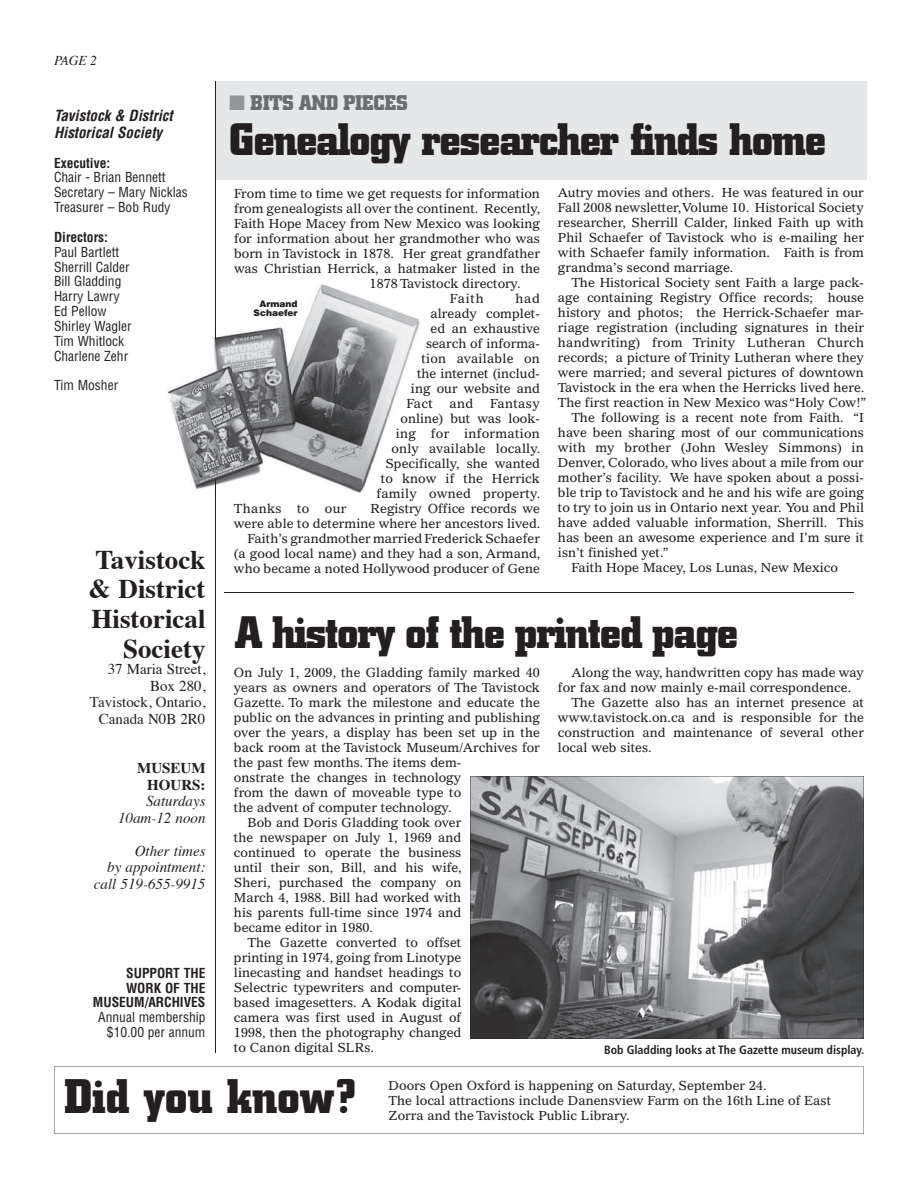
<style>
.page{position:relative;width:918px;height:1188px;background:#fff}
.page>*{position:absolute;margin:0;border:0;box-sizing:border-box;transform-origin:0 0}
.t1{font:700 48px "City";color:#231f20}
.t2{font:700 45px "City";letter-spacing:-.025em;color:#231f20}
.t3{font:700 27px/29.7px "Times";color:#231f20;text-align:right}
.t4{font:700 21px "City";letter-spacing:-.005em;color:#6c6d70}
.t5{font:italic 15px/16.5px "Times";color:#231f20;text-align:right}
.t6{font:15px/16.5px "Times";color:#231f20;text-align:right}
.t7{font:italic 700 condensed 15px/16.5px "Helvetica LT Std";color:#231f20}
.t8{font:700 15px/16.5px "Times";color:#231f20;text-align:right}
.t9{font:condensed 13.5px/14.9px "Helvetica LT Std";color:#231f20}
.t10{font:700 condensed 13.5px/14.9px "Helvetica LT Std";color:#231f20;text-align:right}
.t11{font:italic 13.5px "Times";color:#231f20}
.t12{font:12.75px/15px "Gazette LT Std";color:#231f20}
.t13{font:12.75px "Gazette LT Std";letter-spacing:.025em;color:#231f20}
.t14{font:700 condensed 12px "Frutiger LT Std";color:#231f20}
.t15{font:900 9px/9px "Helvetica LT Std";color:#231f20;text-align:right}
.s1{color:#939598}
</style>
<div class="page">
<svg style="left:54px;top:1066px;width:810px;height:68px"></svg>
<div style="left:63px;top:1076px;width:324px;height:54px;background:#fff"></div>
<div style="left:216px;top:81px;width:650px;height:98px;background:#e6e7e9"></div>
<hr style="left:224px;top:592px;width:630px;height:1px;background:#231f20">
<img style="left:167px;top:283px;width:253px;height:214px">
<svg style="left:470px;top:776px;width:394px;height:263px;background:#858587"></svg>
<hr style="left:216px;top:81px;width:1px;height:257px;background:#231f20">
<hr style="left:216px;top:479px;width:1px;height:574px;background:#231f20">
<p class="t11" style="left:54px;top:49px;width:44px">PAGE 2</p>
<p class="t7" style="left:54px;top:108px;width:120px">Tavistock &amp; District<br>Historical Society</p>
<p class="t10" style="left:54px;top:155px;width:58px">Executive:</p>
<p class="t9" style="left:54px;top:170px;width:135px">Chair - Brian Bennett<br>Secretary – Mary Nicklas<br>Treasurer – Bob Rudy</p>
<p class="t10" style="left:54px;top:229px;width:55px">Directors:</p>
<p class="t9" style="left:54px;top:244px;width:79px">Paul Bartlett<br>Sherrill Calder<br>Bill Gladding<br>Harry Lawry<br>Ed Pellow<br>Shirley Wagler<br>Tim Whitlock<br>Charlene Zehr</p>
<p class="t9" style="left:54px;top:378px;width:66px">Tim Mosher</p>
<h3 class="t3" style="left:89px;top:542px;width:118px">Tavistock &amp; District<br>Historical<br>Society</h3>
<p class="t6" style="left:90px;top:660px;width:117px">37 Maria Street,<br>Box 280,<br>Tavistock, Ontario,<br>Canada N0B 2R0</p>
<p class="t8" style="left:137px;top:758px;width:70px">MUSEUM<br>HOURS:</p>
<p class="t5" style="left:118px;top:792px;width:89px">Saturdays<br>10am-12 noon</p>
<p class="t5" style="left:94px;top:841px;width:113px">Other times<br>by appointment: call 519-655-9915</p>
<p class="t10" style="left:93px;top:965px;width:114px">SUPPORT THE<br>WORK OF THE<br>MUSEUM/ARCHIVES</p>
<p class="t9" style="left:98px;top:1010px;width:109px;text-align:right">Annual membership $10.00 per annum</p>
<h3 class="t4" style="left:229px;top:91px;width:180px"><span class="s1">■</span> BITS AND PIECES</h3>
<h2 class="t2" style="left:229px;top:115px;width:599px">Genealogy researcher finds home</h2>
<p class="t12" style="left:234px;top:186px;width:307px">From time to time we get requests for information</p>
<p class="t12" style="left:234px;top:201px;width:308px">from genealogists all over the continent. Recently,</p>
<p class="t12" style="left:234px;top:216px;width:308px">Faith Hope Macey from New Mexico was looking</p>
<p class="t12" style="left:234px;top:231px;width:307px">for information about her grandmother who was</p>
<p class="t12" style="left:234px;top:246px;width:308px">born in Tavistock in 1878. Her great grandfather</p>
<p class="t12" style="left:234px;top:261px;width:308px">was Christian Herrick, a hatmaker listed in the</p>
<p class="t12" style="left:370px;top:276px;width:152px">1878 Tavistock directory.</p>
<p class="t12" style="left:450px;top:291px;width:35px">Faith</p>
<p class="t12" style="left:515px;top:291px;width:26px">had</p>
<p class="t12" style="left:431px;top:306px;width:111px">already complet-</p>
<p class="t12" style="left:431px;top:321px;width:111px">ed an exhaustive</p>
<p class="t12" style="left:426px;top:336px;width:115px">search of informa-</p>
<p class="t12" style="left:422px;top:351px;width:120px">tion available on</p>
<p class="t12" style="left:417px;top:366px;width:125px">the internet (includ-</p>
<p class="t12" style="left:411px;top:381px;width:131px">ing our website and</p>
<p class="t12" style="left:406px;top:396px;width:28px">Fact</p>
<p class="t12" style="left:450px;top:396px;width:25px">and</p>
<p class="t12" style="left:558px;top:185px;width:308px;text-align:justify">Autry movies and others. He was featured in our Fall 2008 newsletter, Volume 10. Historical Society researcher, Sherrill Calder, linked Faith up with Phil Schaefer of Tavistock who is e-mailing her with Schaefer family information. Faith is from grandma’s second marriage.</p>
<p class="t12" style="left:571px;top:275px;width:294px">The Historical Society sent Faith a large pack-</p>
<p class="t12" style="left:558px;top:290px;width:308px">age containing Registry Office records; house</p>
<p class="t12" style="left:558px;top:305px;width:308px">history and photos; the Herrick-Schaefer mar-</p>
<p class="t12" style="left:558px;top:320px;width:308px">riage registration (including signatures in their</p>
<p class="t12" style="left:558px;top:335px;width:308px">handwriting) from Trinity Lutheran Church</p>
<p class="t12" style="left:558px;top:350px;width:308px">records; a picture of Trinity Lutheran where they</p>
<p class="t12" style="left:558px;top:365px;width:307px">were married; and several pictures of downtown</p>
<p class="t12" style="left:558px;top:380px;width:308px">Tavistock in the era when the Herricks lived here.</p>
<p class="t12" style="left:558px;top:395px;width:310px">The first reaction in New Mexico was “Holy Cow!”</p>
<p class="t12" style="left:571px;top:410px;width:294px">The following is a recent note from Faith. “I</p>
<p class="t12" style="left:558px;top:425px;width:308px">have been sharing most of our communications</p>
<p class="t12" style="left:558px;top:440px;width:307px">with my brother (John Wesley Simmons) in</p>
<p class="t12" style="left:558px;top:455px;width:307px">Denver, Colorado, who lives about a mile from our</p>
<p class="t12" style="left:558px;top:470px;width:307px">mother’s facility. We have spoken about a possi-</p>
<p class="t12" style="left:558px;top:485px;width:307px">ble trip to Tavistock and he and his wife are going</p>
<p class="t12" style="left:558px;top:500px;width:308px">to try to join us in Ontario next year. You and Phil</p>
<p class="t12" style="left:558px;top:515px;width:308px">have added valuable information, Sherrill. This</p>
<p class="t12" style="left:558px;top:530px;width:307px">has been an awesome experience and I’m sure it</p>
<p class="t12" style="left:558px;top:545px;width:112px">isn’t finished yet.”</p>
<p class="t12" style="left:571px;top:560px;width:268px">Faith Hope Macey, Los Lunas, New Mexico</p>
<p class="t15" style="left:254px;top:299px;width:46px">Armand<br>Schaefer</p>
<p class="t12" style="left:376px;top:396px;width:165px;text-align:right">Fantasy<br>online) but was look-<br>ing for information only available locally.<br>Specifically, she wanted to know if the Herrick family owned property.</p>
<p class="t12" style="left:234px;top:500px;width:308px;text-align:right">Registry Office records we<br>were able to determine where her ancestors lived.<br>Faith’s grandmother married Frederick Schaefer (a good local name) and they had a son, Armand, who became a noted Hollywood producer of Gene</p>
<p class="t13" style="left:234px;top:500px;width:114px">Thanks to our</p>
<h2 class="t2" style="left:235px;top:607px;width:505px">A history of the printed page</h2>
<p class="t12" style="left:234px;top:665px;width:307px">On July 1, 2009, the Gladding family marked 40</p>
<p class="t12" style="left:234px;top:680px;width:307px">years as owners and operators of The Tavistock</p>
<p class="t12" style="left:234px;top:695px;width:307px">Gazette. To mark the milestone and educate the</p>
<p class="t12" style="left:234px;top:710px;width:308px">public on the advances in printing and publishing</p>
<p class="t12" style="left:234px;top:725px;width:307px">over the years, a display has been set up in the</p>
<p class="t12" style="left:234px;top:740px;width:307px">back room at the Tavistock Museum/Archives for</p>
<p class="t12" style="left:234px;top:755px;width:229px">the past few months. The items dem-</p>
<p class="t12" style="left:234px;top:770px;width:229px">onstrate the changes in technology</p>
<p class="t12" style="left:234px;top:785px;width:229px">from the dawn of moveable type to</p>
<p class="t12" style="left:234px;top:800px;width:219px">the advent of computer technology.</p>
<p class="t12" style="left:247px;top:815px;width:215px">Bob and Doris Gladding took over</p>
<p class="t12" style="left:234px;top:830px;width:229px">the newspaper on July 1, 1969 and</p>
<p class="t12" style="left:234px;top:845px;width:229px">continued to operate the business</p>
<p class="t12" style="left:234px;top:860px;width:229px">until their son, Bill, and his wife,</p>
<p class="t12" style="left:234px;top:875px;width:229px">Sheri, purchased the company on</p>
<p class="t12" style="left:234px;top:890px;width:229px">March 4, 1988. Bill had worked with</p>
<p class="t12" style="left:234px;top:905px;width:229px">his parents full-time since 1974 and</p>
<p class="t12" style="left:234px;top:920px;width:141px">became editor in 1980.</p>
<p class="t12" style="left:247px;top:935px;width:215px">The Gazette converted to offset</p>
<p class="t12" style="left:234px;top:950px;width:229px">printing in 1974, going from Linotype</p>
<p class="t12" style="left:234px;top:965px;width:229px">linecasting and handset headings to</p>
<p class="t12" style="left:234px;top:980px;width:229px">Selectric typewriters and computer-</p>
<p class="t12" style="left:234px;top:995px;width:229px">based imagesetters. A Kodak digital</p>
<p class="t12" style="left:234px;top:1010px;width:229px">camera was first used in August of</p>
<p class="t12" style="left:234px;top:1025px;width:229px">1998, then the photography changed</p>
<p class="t12" style="left:234px;top:1040px;width:142px">to Canon digital SLRs.</p>
<p class="t12" style="left:558px;top:665px;width:308px;text-indent:14px">Along the way, handwritten copy has made way for fax and now mainly e-mail correspondence.</p>
<p class="t12" style="left:558px;top:695px;width:308px;text-align:justify;text-indent:14px">The Gazette also has an internet presence at www.tavistock.on.ca and is responsible for the construction and maintenance of several other local web sites.</p>
<p class="t14" style="left:604px;top:1042px;width:262px">Bob Gladding looks at The Gazette museum display.</p>
<h1 class="t1" style="left:64px;top:1070px;width:293px">Did you know?</h1>
<p class="t12" style="left:388px;top:1078px;width:444px">Doors Open Oxford is happening on Saturday, September 24.<br>The local attractions include Danensview Farm on the 16th Line of East</p>
<p class="t12" style="left:388px;top:1108px;width:243px">Zorra and the Tavistock Public Library.</p>
</div>
